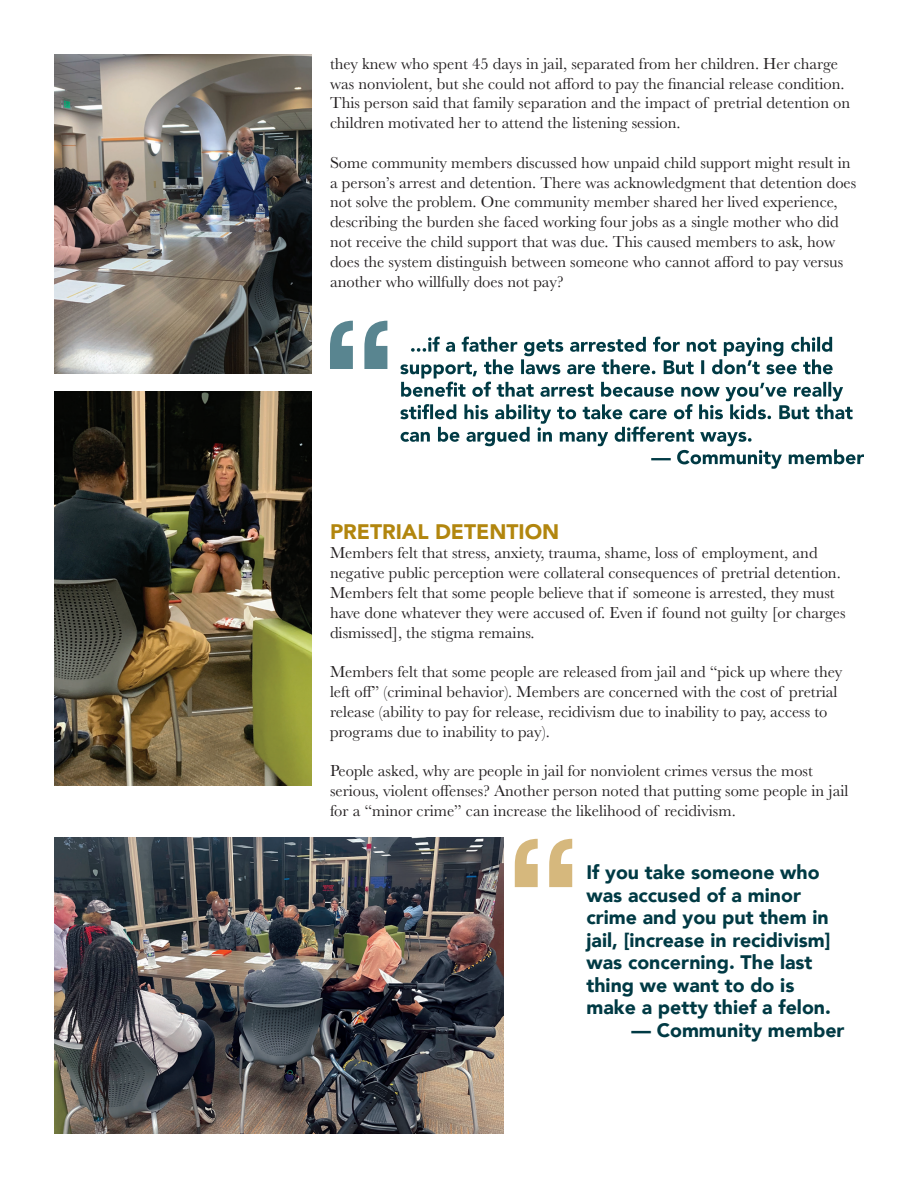
<style>
.page{position:relative;width:918px;height:1188px;background:#fff}
.page>*{position:absolute;margin:0;border:0;box-sizing:border-box;transform-origin:0 0}
.t1{font:900 21px "Avenir";color:#b2860e}
.t2{font:900 19.5px/22.5px "Avenir";color:#003a44}
.t3{font:16.5px/19.8px "Baskerville";color:#231f20}
</style>
<div class="page">
<svg style="left:400px;top:337px;width:464px;height:132px"></svg>
<svg style="left:330px;top:321px;width:57px;height:48px"></svg>
<img style="left:54px;top:54px;width:258px;height:320px">
<svg style="left:515px;top:839px;width:57px;height:48px"></svg>
<img style="left:54px;top:837px;width:450px;height:297px">
<img style="left:54px;top:392px;width:258px;height:393px">
<p class="t3" style="left:330px;top:54px;width:522px">they knew who spent 45 days in jail, separated from her children. Her charge was nonviolent, but she could not afford to pay the financial release condition.<br>This person said that family separation and the impact of pretrial detention on children motivated her to attend the listening session.</p>
<p class="t3" style="left:330px;top:153px;width:528px">Some community members discussed how unpaid child support might result in a person’s arrest and detention. There was acknowledgment that detention does not solve the problem. One community member shared her lived experience, describing the burden she faced working four jobs as a single mother who did not receive the child support that was due. This caused members to ask, how does the system distinguish between someone who cannot afford to pay versus another who willfully does not pay?</p>
<p class="t1" style="left:330px;top:513px;width:231px">PRETRIAL DETENTION</p>
<p class="t3" style="left:330px;top:543px;width:517px">Members felt that stress, anxiety, trauma, shame, loss of employment, and negative public perception were collateral consequences of pretrial detention.<br>Members felt that some people believe that if someone is arrested, they must have done whatever they were accused of. Even if found not guilty [or charges dismissed], the stigma remains.</p>
<p class="t3" style="left:330px;top:662px;width:514px">Members felt that some people are released from jail and “pick up where they left off” (criminal behavior). Members are concerned with the cost of pretrial release (ability to pay for release, recidivism due to inability to pay, access to programs due to inability to pay).</p>
<p class="t3" style="left:330px;top:761px;width:520px">People asked, why are people in jail for nonviolent crimes versus the most serious, violent offenses? Another person noted that putting some people in jail for a “minor crime” can increase the likelihood of recidivism.</p>
<p class="t2" style="left:586px;top:860px;width:246px">If you take someone who was accused of a minor crime and you put them in jail, [increase in recidivism] was concerning. The last thing we want to do is make a petty thief a felon.</p>
<p class="t2" style="left:632px;top:1018px;width:214px">— Community member</p>
</div>
